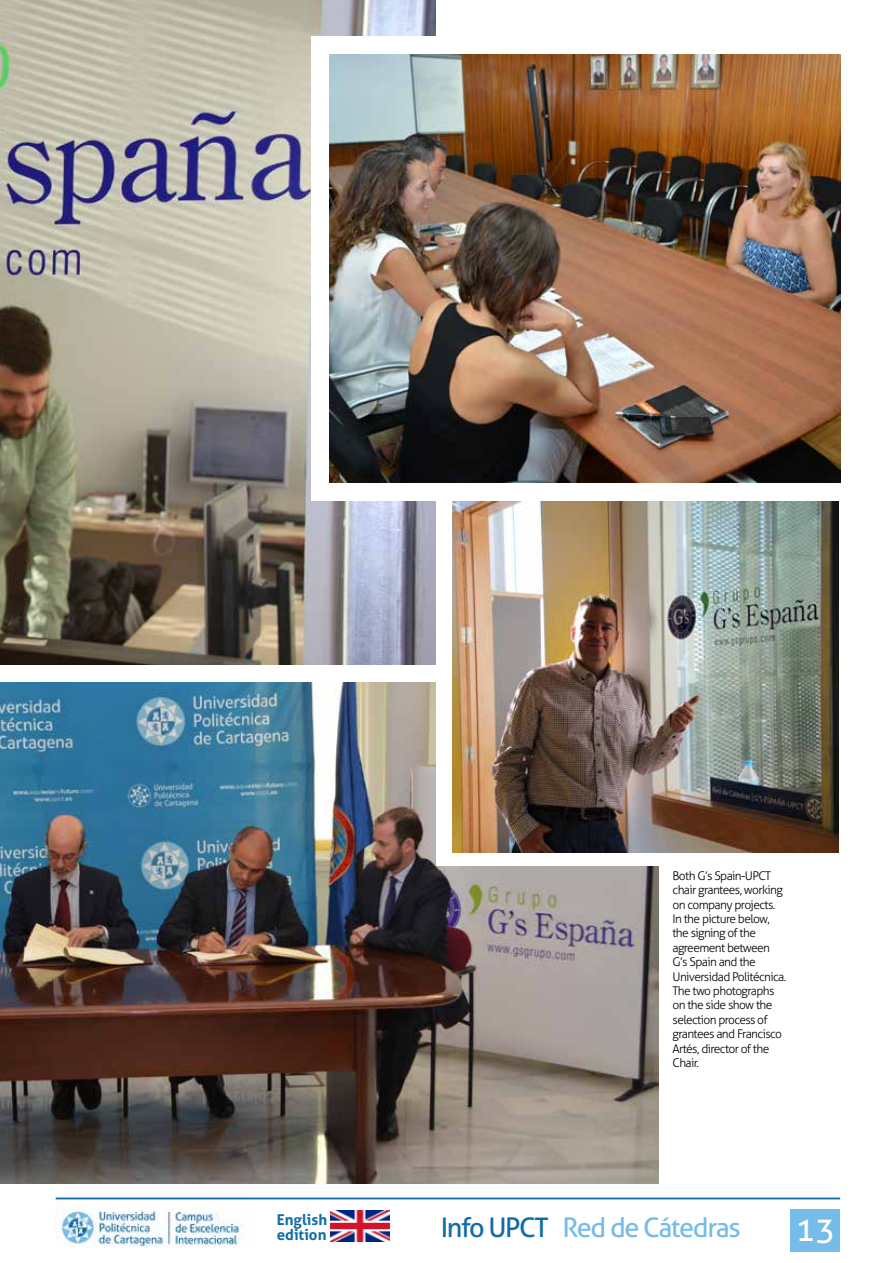
<style>
.page{position:relative;width:893px;height:1263px;background:#fff}
.page>*{position:absolute;margin:0;border:0;box-sizing:border-box;transform-origin:0 0}
.t1{font:33px "Aller";color:#fff}
.t2{font:27px "Aller";letter-spacing:-.05em;color:#75bce8}
.t3{font:700 15px/15px "Aller";color:#0f6ca5}
.t4{font:300 12px/14.4px "Aller";letter-spacing:-.05em;color:#000}
.s1{color:#0f6ca5}
</style>
<div class="page">
<img style="left:0;top:0;width:436px;height:664px">
<img style="left:0;top:682px;width:659px;height:501px">
<div style="left:437px;top:670px;width:402px;height:195px;background:#fff"></div>
<img style="left:452px;top:502px;width:387px;height:351px">
<div style="left:311px;top:37px;width:211px;height:464px;background:#fff"></div>
<img style="left:330px;top:54px;width:510px;height:429px">
<div style="left:791px;top:1209px;width:49px;height:43px;background:#75bce8"></div>
<img style="left:56px;top:1197px;width:198px;height:51px">
<div style="left:56px;top:1198px;width:784px;height:1px;border:1px solid #0f6ca5"></div>
<img style="left:331px;top:1210px;width:58px;height:31px">
<p class="t3" style="left:277px;top:1212px;width:52px">English edition</p>
<p class="t4" style="left:672px;top:868px;width:115px">Both G’s Spain-UPCT chair grantees, working on company projects.<br>In the picture below, the signing of the agreement between<br>G’s Spain and the<br>Universidad Politécnica.<br>The two photographs on the side show the selection process of grantees and Francisco<br>Artés, director of the<br>Chair.</p>
<h2 class="t2" style="left:441px;top:1210px;width:301px"><span class="s1">Info UPCT</span> Red de Cátedras</h2>
<h1 class="t1" style="left:796px;top:1209px;width:41px">13</h1>
</div>
